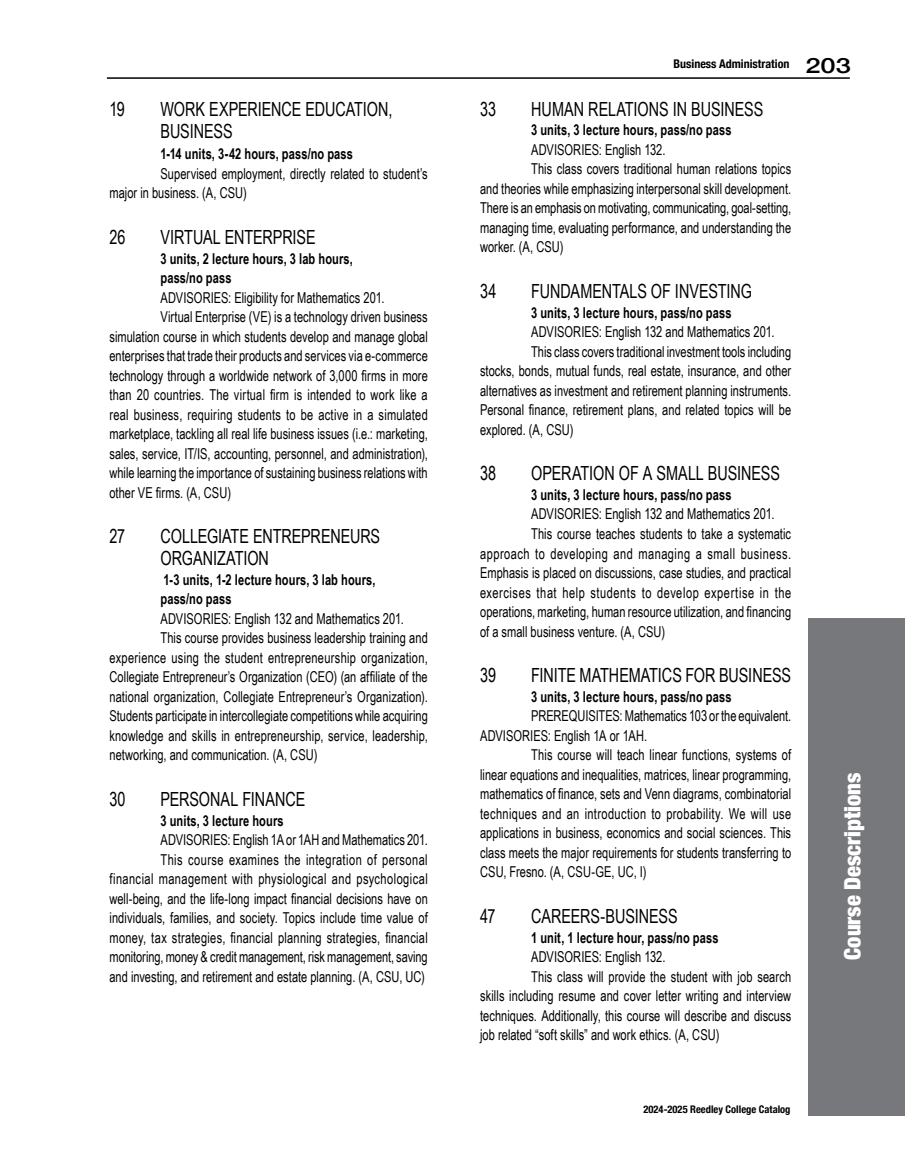
<style>
.page{position:relative;width:905px;height:1175px;background:#fff}
.page>*{position:absolute;margin:0;border:0;box-sizing:border-box;transform-origin:0 0}
.t1{font:900 condensed 22.5px "Helvetica Neue";color:#fff}
.t2{font:500 21px "Helvetica Neue";color:#000;scale:1.3 1}
.CourseTitlefinal{font:19.5px "Arial Narrow";color:#000;scale:.9 1}
.TEXTDES{font:15px/19.5px "Arial Narrow";color:#000;text-align:justify;scale:.9 1}
.TEXTDES-2{font:700 15px "Arial Narrow";letter-spacing:.01em;color:#000;scale:.9 1}
.CourseTitlefinal-2{font:700 15px "Arial Narrow";letter-spacing:.01em;color:#000;scale:.9 1}
.t3{font:700 condensed 12px "Helvetica Neue";color:#000}
.t4{font:700 condensed 10.5px "Helvetica Neue";color:#000}
</style>
<div class="page">
<hr style="left:107px;top:77px;width:742px;height:2px;background:#000">
<div style="left:808px;top:618px;width:96px;height:497px;background:#77787b"></div>
<p class="CourseTitlefinal" style="left:109px;top:95px;width:19px">19</p>
<p class="CourseTitlefinal" style="left:160px;top:95px;width:259px">WORK EXPERIENCE EDUCATION,</p>
<p class="CourseTitlefinal" style="left:160px;top:116px;width:82px">BUSINESS</p>
<p class="CourseTitlefinal-2" style="left:160px;top:143px;width:215px">1-14 units, 3-42 hours, pass/no pass</p>
<p class="TEXTDES" style="left:109px;top:163px;width:355px;text-indent:51px">Supervised employment, directly related to student’s major in business. (A, CSU)</p>
<p class="CourseTitlefinal" style="left:109px;top:223px;width:19px">26</p>
<p class="CourseTitlefinal" style="left:160px;top:223px;width:174px">VIRTUAL ENTERPRISE</p>
<p class="TEXTDES-2" style="left:160px;top:247px;width:215px">3 units, 2 lecture hours, 3 lab hours,</p>
<p class="TEXTDES-2" style="left:160px;top:266px;width:80px">pass/no pass</p>
<p class="TEXTDES" style="left:160px;top:287px;width:250px">ADVISORIES: Eligibility for Mathematics 201.</p>
<p class="TEXTDES" style="left:109px;top:306px;width:355px;text-indent:51px">Virtual Enterprise (VE) is a technology driven business simulation course in which students develop and manage global enterprises that trade their products and services via e-commerce technology through a worldwide network of 3,000 firms in more than 20 countries. The virtual firm is intended to work like a real business, requiring students to be active in a simulated marketplace, tackling all real life business issues (i.e.: marketing, sales, service, IT/IS, accounting, personnel, and administration), while learning the importance of sustaining business relations with other VE firms. (A, CSU)</p>
<p class="CourseTitlefinal" style="left:109px;top:522px;width:19px">27</p>
<p class="CourseTitlefinal" style="left:160px;top:522px;width:246px">COLLEGIATE ENTREPRENEURS</p>
<p class="CourseTitlefinal" style="left:160px;top:544px;width:122px">ORGANIZATION</p>
<p class="TEXTDES-2" style="left:163px;top:568px;width:237px">1-3 units, 1-2 lecture hours, 3 lab hours,</p>
<p class="TEXTDES-2" style="left:160px;top:587px;width:80px">pass/no pass</p>
<p class="TEXTDES" style="left:160px;top:608px;width:272px">ADVISORIES: English 132 and Mathematics 201.</p>
<p class="TEXTDES" style="left:109px;top:627px;width:355px;text-indent:51px">This course provides business leadership training and experience using the student entrepreneurship organization, Collegiate Entrepreneur’s Organization (CEO) (an affiliate of the national organization, Collegiate Entrepreneur’s Organization).<br>Students participate in intercollegiate competitions while acquiring knowledge and skills in entrepreneurship, service, leadership, networking, and communication. (A, CSU)</p>
<p class="CourseTitlefinal" style="left:109px;top:785px;width:19px">30</p>
<p class="CourseTitlefinal" style="left:160px;top:785px;width:162px">PERSONAL FINANCE</p>
<p class="TEXTDES-2" style="left:160px;top:809px;width:138px">3 units, 3 lecture hours</p>
<p class="TEXTDES" style="left:160px;top:829px;width:298px">ADVISORIES: English 1A or 1AH and Mathematics 201.</p>
<p class="TEXTDES" style="left:109px;top:849px;width:355px;text-indent:51px">This course examines the integration of personal financial management with physiological and psychological well-being, and the life-long impact financial decisions have on individuals, families, and society. Topics include time value of money, tax strategies, financial planning strategies, financial monitoring, money &amp; credit management, risk management, saving and investing, and retirement and estate planning. (A, CSU, UC)</p>
<p class="t3" style="left:673px;top:54px;width:117px">Business Administration</p>
<p class="CourseTitlefinal" style="left:480px;top:95px;width:19px">33</p>
<p class="CourseTitlefinal" style="left:531px;top:95px;width:259px">HUMAN RELATIONS IN BUSINESS</p>
<p class="TEXTDES-2" style="left:531px;top:119px;width:224px">3 units, 3 lecture hours, pass/no pass</p>
<p class="TEXTDES" style="left:531px;top:139px;width:151px">ADVISORIES: English 132.</p>
<p class="TEXTDES" style="left:480px;top:159px;width:347px;text-indent:51px">This class covers traditional human relations topics and theories while emphasizing interpersonal skill development.<br>There is an emphasis on motivating, communicating, goal-setting, managing time, evaluating performance, and understanding the worker. (A, CSU)</p>
<p class="CourseTitlefinal" style="left:480px;top:277px;width:20px">34</p>
<p class="CourseTitlefinal" style="left:531px;top:277px;width:247px">FUNDAMENTALS OF INVESTING</p>
<p class="TEXTDES-2" style="left:531px;top:301px;width:224px">3 units, 3 lecture hours, pass/no pass</p>
<p class="TEXTDES" style="left:531px;top:321px;width:272px">ADVISORIES: English 132 and Mathematics 201.</p>
<p class="TEXTDES" style="left:480px;top:341px;width:347px;text-indent:51px">This class covers traditional investment tools including stocks, bonds, mutual funds, real estate, insurance, and other alternatives as investment and retirement planning instruments.<br>Personal finance, retirement plans, and related topics will be explored. (A, CSU)</p>
<p class="CourseTitlefinal" style="left:480px;top:459px;width:19px">38</p>
<p class="CourseTitlefinal" style="left:531px;top:459px;width:278px">OPERATION OF A SMALL BUSINESS</p>
<p class="TEXTDES-2" style="left:531px;top:483px;width:224px">3 units, 3 lecture hours, pass/no pass</p>
<p class="TEXTDES" style="left:531px;top:504px;width:272px">ADVISORIES: English 132 and Mathematics 201.</p>
<p class="TEXTDES" style="left:480px;top:523px;width:347px;text-indent:51px">This course teaches students to take a systematic approach to developing and managing a small business.<br>Emphasis is placed on discussions, case studies, and practical exercises that help students to develop expertise in the operations, marketing, human resource utilization, and financing of a small business venture. (A, CSU)</p>
<p class="CourseTitlefinal" style="left:480px;top:661px;width:19px">39</p>
<p class="CourseTitlefinal" style="left:531px;top:661px;width:290px">FINITE MATHEMATICS FOR BUSINESS</p>
<p class="TEXTDES-2" style="left:531px;top:685px;width:224px">3 units, 3 lecture hours, pass/no pass</p>
<p class="TEXTDES" style="left:480px;top:705px;width:347px;text-indent:51px">PREREQUISITES: Mathematics 103 or the equivalent.<br>ADVISORIES: English 1A or 1AH.</p>
<p class="TEXTDES" style="left:480px;top:744px;width:347px;text-indent:51px">This course will teach linear functions, systems of linear equations and inequalities, matrices, linear programming, mathematics of finance, sets and Venn diagrams, combinatorial techniques and an introduction to probability. We will use applications in business, economics and social sciences. This class meets the major requirements for students transferring to CSU, Fresno. (A, CSU-GE, UC, I)</p>
<p class="CourseTitlefinal" style="left:480px;top:902px;width:18px">47</p>
<p class="CourseTitlefinal" style="left:531px;top:902px;width:164px">CAREERS-BUSINESS</p>
<p class="TEXTDES-2" style="left:531px;top:926px;width:210px">1 unit, 1 lecture hour, pass/no pass</p>
<p class="TEXTDES" style="left:531px;top:946px;width:151px">ADVISORIES: English 132.</p>
<p class="TEXTDES" style="left:480px;top:966px;width:347px;text-indent:51px">This class will provide the student with job search skills including resume and cover letter writing and interview techniques. Additionally, this course will describe and discuss job related “soft skills” and work ethics. (A, CSU)</p>
<h2 class="t2" style="left:805px;top:48px;width:37px">203</h2>
<h1 class="t1" style="left:833px;top:959px;width:188px;rotate:-90deg">Course Descriptions</h1>
<p class="t4" style="left:643px;top:1100px;width:148px">2024-2025 Reedley College Catalog</p>
</div>
